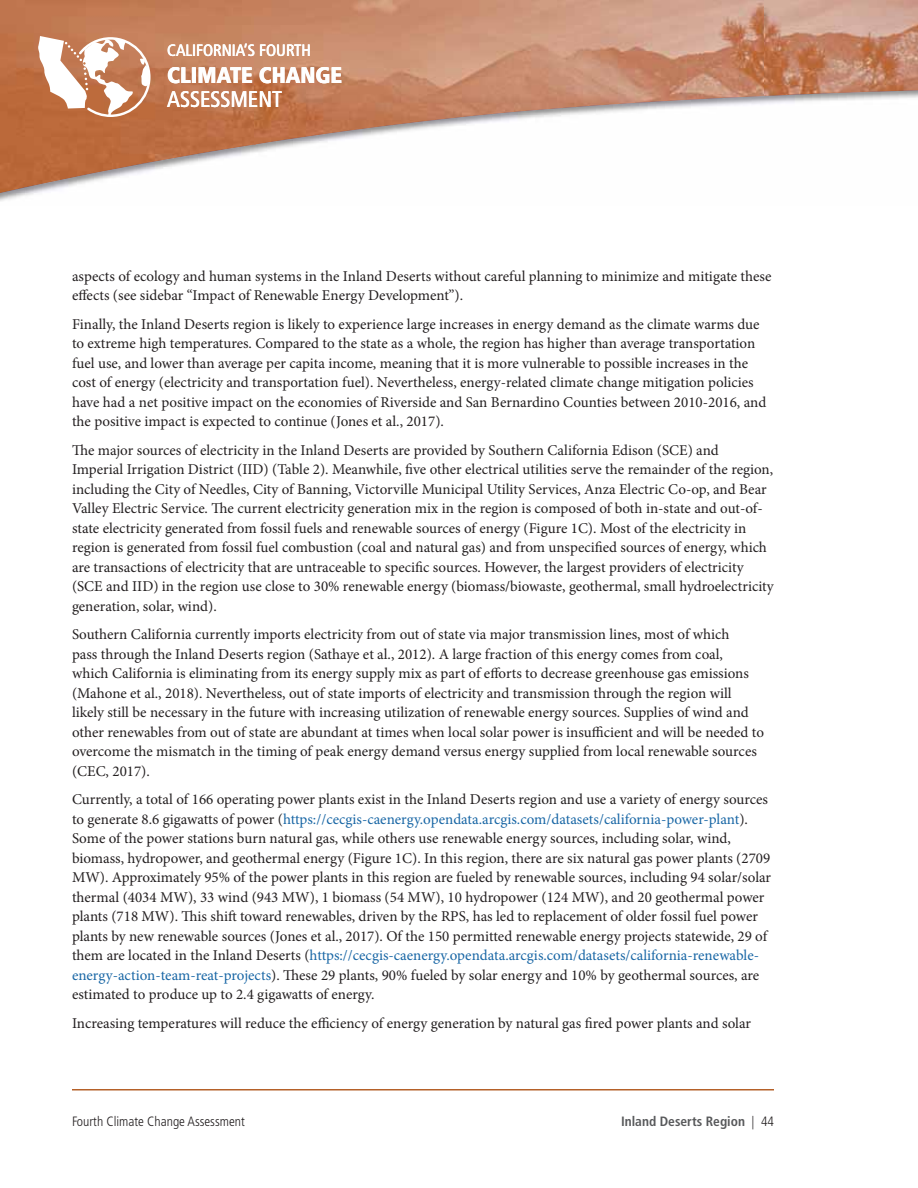
<style>
.page{position:relative;width:918px;height:1188px;background:#fff}
.page>*{position:absolute;margin:0;border:0;box-sizing:border-box;transform-origin:0 0}
.t1{font:900 condensed 22.5px "Frutiger LT Std";color:#fff}
.t2{font:condensed 22.5px "Frutiger LT Std";color:#fff}
.t3{font:condensed 16.5px "Frutiger LT Std";color:#fff}
.t4{font:15px/19.5px "Minion Pro";color:#231f20}
.t5{font:300 condensed 13.5px "Frutiger LT Std";color:#231f20}
.t6{font:700 condensed 13.5px "Frutiger LT Std";color:#58595b}
.s1{color:#1866a5}
.s2{font-weight:300;color:#231f20}
</style>
<div class="page">
<svg style="left:0;top:97px;width:918px;height:99px"></svg>
<img style="left:0;top:0;width:255px;height:193px">
<img style="left:255px;top:0;width:511px;height:145px">
<img style="left:765px;top:0;width:153px;height:97px">
<svg style="left:38px;top:36px;width:114px;height:82px"></svg>
<hr style="left:72px;top:1089px;width:702px;height:2px;background:#b56129">
<p class="t3" style="left:167px;top:44px;width:145px">CALIFORNIA’S FOURTH</p>
<h1 class="t1" style="left:167px;top:62px;width:177px">CLIMATE CHANGE</h1>
<h1 class="t2" style="left:167px;top:90px;width:116px">ASSESSMENT</h1>
<p class="t4" style="left:72px;top:268px;width:701px">aspects of ecology and human systems in the Inland Deserts without careful planning to minimize and mitigate these effects (see sidebar “Impact of Renewable Energy Development”).</p>
<p class="t4" style="left:72px;top:316px;width:696px">Finally, the Inland Deserts region is likely to experience large increases in energy demand as the climate warms due to extreme high temperatures. Compared to the state as a whole, the region has higher than average transportation fuel use, and lower than average per capita income, meaning that it is more vulnerable to possible increases in the cost of energy (electricity and transportation fuel). Nevertheless, energy-related climate change mitigation policies have had a net positive impact on the economies of Riverside and San Bernardino Counties between 2010-2016, and the positive impact is expected to continue (Jones et al., 2017).</p>
<p class="t4" style="left:72px;top:442px;width:703px">The major sources of electricity in the Inland Deserts are provided by Southern California Edison (SCE) and Imperial Irrigation District (IID) (Table 2). Meanwhile, five other electrical utilities serve the remainder of the region, including the City of Needles, City of Banning, Victorville Municipal Utility Services, Anza Electric Co-op, and Bear Valley Electric Service. The current electricity generation mix in the region is composed of both in-state and out-of&shy;state electricity generated from fossil fuels and renewable sources of energy (Figure 1C). Most of the electricity in region is generated from fossil fuel combustion (coal and natural gas) and from unspecified sources of energy, which are transactions of electricity that are untraceable to specific sources. However, the largest providers of electricity (SCE and IID) in the region use close to 30% renewable energy (biomass/biowaste, geothermal, small hydroelectricity generation, solar, wind).</p>
<p class="t4" style="left:72px;top:626px;width:694px">Southern California currently imports electricity from out of state via major transmission lines, most of which<br>pass through the Inland Deserts region (Sathaye et al., 2012). A large fraction of this energy comes from coal,<br>which California is eliminating from its energy supply mix as part of efforts to decrease greenhouse gas emissions (Mahone et al., 2018). Nevertheless, out of state imports of electricity and transmission through the region will likely still be necessary in the future with increasing utilization of renewable energy sources. Supplies of wind and other renewables from out of state are abundant at times when local solar power is insufficient and will be needed to overcome the mismatch in the timing of peak energy demand versus energy supplied from local renewable sources (CEC, 2017).</p>
<p class="t4" style="left:72px;top:791px;width:701px">Currently, a total of 166 operating power plants exist in the Inland Deserts region and use a variety of energy sources to generate 8.6 gigawatts of power (<span class="s1">https://cecgis-caenergy.opendata.arcgis.com/datasets/california-power-plant</span>).<br>Some of the power stations burn natural gas, while others use renewable energy sources, including solar, wind, biomass, hydropower, and geothermal energy (Figure 1C). In this region, there are six natural gas power plants (2709<br>MW). Approximately 95% of the power plants in this region are fueled by renewable sources, including 94 solar/solar thermal (4034 MW), 33 wind (943 MW), 1 biomass (54 MW), 10 hydropower (124 MW), and 20 geothermal power plants (718 MW). This shift toward renewables, driven by the RPS, has led to replacement of older fossil fuel power plants by new renewable sources (Jones et al., 2017). Of the 150 permitted renewable energy projects statewide, 29 of them are located in the Inland Deserts (<span class="s1">https://cecgis-caenergy.opendata.arcgis.com/datasets/california-renewable&shy;energy-action-team-reat-projects</span>). These 29 plants, 90% fueled by solar energy and 10% by geothermal sources, are estimated to produce up to 2.4 gigawatts of energy.</p>
<p class="t4" style="left:72px;top:1015px;width:681px">Increasing temperatures will reduce the efficiency of energy generation by natural gas fired power plants and solar</p>
<p class="t5" style="left:72px;top:1116px;width:174px">Fourth Climate Change Assessment</p>
<p class="t6" style="left:621px;top:1116px;width:154px">Inland Deserts Region <span class="s2">| 44</span></p>
</div>
